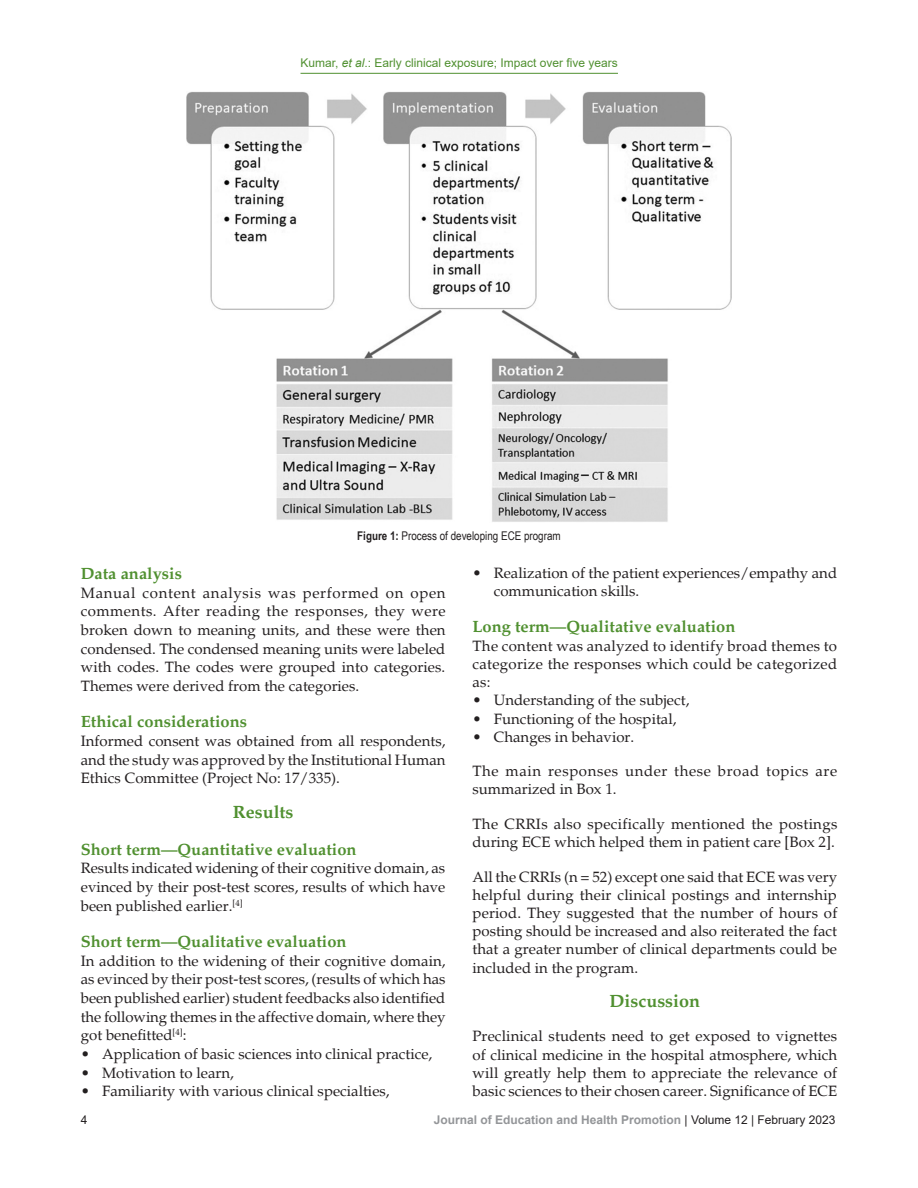
<style>
.page{position:relative;width:918px;height:1188px;background:#fff}
.page>*{position:absolute;margin:0;border:0;box-sizing:border-box;transform-origin:0 0}
.t1{font:700 18px "Palatino";color:#509030}
.t2{font:700 16.5px "Palatino";color:#509030}
.TX{font:15px/18.6px "Palatino";color:#231f20;text-align:justify}
.L{font:15px "Palatino";color:#231f20}
.TX-2{font:15px/18.1px "Palatino";letter-spacing:.02em;color:#231f20}
.LL{font:15px/18.1px "Palatino";color:#231f20}
.TX-3{font:15px/18.1px "Palatino";letter-spacing:.04em;color:#231f20}
.t3{font:700 12px "Arial";color:#939598}
.t4{font:12px "Arial";color:#509030}
.FGC{font:12px "Arial Narrow";color:#231f20}
.t5{font:12px "Arial";color:#231f20}
.s1{font-style:italic}
.s2{font-weight:700}
.s3{font-weight:400;color:#231f20}
</style>
<div class="page">
<hr style="left:301px;top:73px;width:317px;height:1px;background:#509030">
<img style="left:187px;top:92px;width:544px;height:430px">
<p class="t4" style="left:301px;top:55px;width:319px">Kumar, <span class="s1">et al</span>.: Early clinical exposure; Impact over five years</p>
<p class="FGC" style="left:357px;top:527px;width:205px"><span class="s2">Figure 1:</span> Process of developing ECE program</p>
<h2 class="t2" style="left:81px;top:564px;width:103px">Data analysis</h2>
<p class="TX" style="left:81px;top:584px;width:366px">Manual content analysis was performed on open comments. After reading the responses, they were broken down to meaning units, and these were then condensed. The condensed meaning units were labeled with codes. The codes were grouped into categories.<br>Themes were derived from the categories.</p>
<h2 class="t2" style="left:81px;top:712px;width:168px">Ethical considerations</h2>
<p class="TX" style="left:81px;top:732px;width:366px">Informed consent was obtained from all respondents, and the study was approved by the Institutional Human Ethics Committee (Project No: 17/335).</p>
<h1 class="t1" style="left:233px;top:801px;width:62px">Results</h1>
<h2 class="t2" style="left:81px;top:839px;width:277px">Short term—Quantitative evaluation</h2>
<p class="TX" style="left:81px;top:859px;width:366px">Results indicated widening of their cognitive domain, as evinced by their post‑test scores, results of which have been published earlier.<sup>[4]</sup></p>
<h2 class="t2" style="left:81px;top:932px;width:267px">Short term—Qualitative evaluation</h2>
<p class="TX" style="left:81px;top:952px;width:366px">In addition to the widening of their cognitive domain, as evinced by their post‑test scores, (results of which has been published earlier) student feedbacks also identified the following themes in the affective domain, where they got benefitted<sup>[4]</sup>:</p>
<p class="L" style="left:81px;top:1045px;width:353px">• Application of basic sciences into clinical practice,</p>
<p class="L" style="left:81px;top:1064px;width:155px">• Motivation to learn,</p>
<p class="L" style="left:81px;top:1082px;width:310px">• Familiarity with various clinical specialties,</p>
<p class="LL" style="left:494px;top:564px;width:345px;text-indent:-21px">• Realization of the patient experiences/empathy and communication skills.</p>
<h2 class="t2" style="left:472px;top:617px;width:265px">Long term—Qualitative evaluation</h2>
<p class="TX" style="left:472px;top:637px;width:366px;line-height:18.1px">The content was analyzed to identify broad themes to categorize the responses which could be categorized as:</p>
<p class="L" style="left:472px;top:691px;width:218px">• Understanding of the subject,</p>
<p class="L" style="left:472px;top:710px;width:206px">• Functioning of the hospital,</p>
<p class="LL" style="left:472px;top:728px;width:163px">• Changes in behavior.</p>
<p class="TX-3" style="left:472px;top:762px;width:366px">The main responses under these broad topics are summarized in Box 1.</p>
<p class="TX-2" style="left:472px;top:815px;width:366px">The CRRIs also specifically mentioned the postings during ECE which helped them in patient care [Box 2].</p>
<p class="TX" style="left:472px;top:868px;width:366px;line-height:18.1px">All the CRRIs (n = 52) except one said that ECE was very helpful during their clinical postings and internship period. They suggested that the number of hours of posting should be increased and also reiterated the fact that a greater number of clinical departments could be included in the program.</p>
<h1 class="t1" style="left:609px;top:990px;width:92px">Discussion</h1>
<p class="TX" style="left:472px;top:1028px;width:366px;line-height:18.1px">Preclinical students need to get exposed to vignettes of clinical medicine in the hospital atmosphere, which will greatly help them to appreciate the relevance of basic sciences to their chosen career. Significance of ECE</p>
<p class="t5" style="left:81px;top:1111px;width:8px">4</p>
<p class="t3" style="left:434px;top:1111px;width:403px">Journal of Education and Health Promotion <span class="s3">| Volume 12 | February 2023</span></p>
</div>
